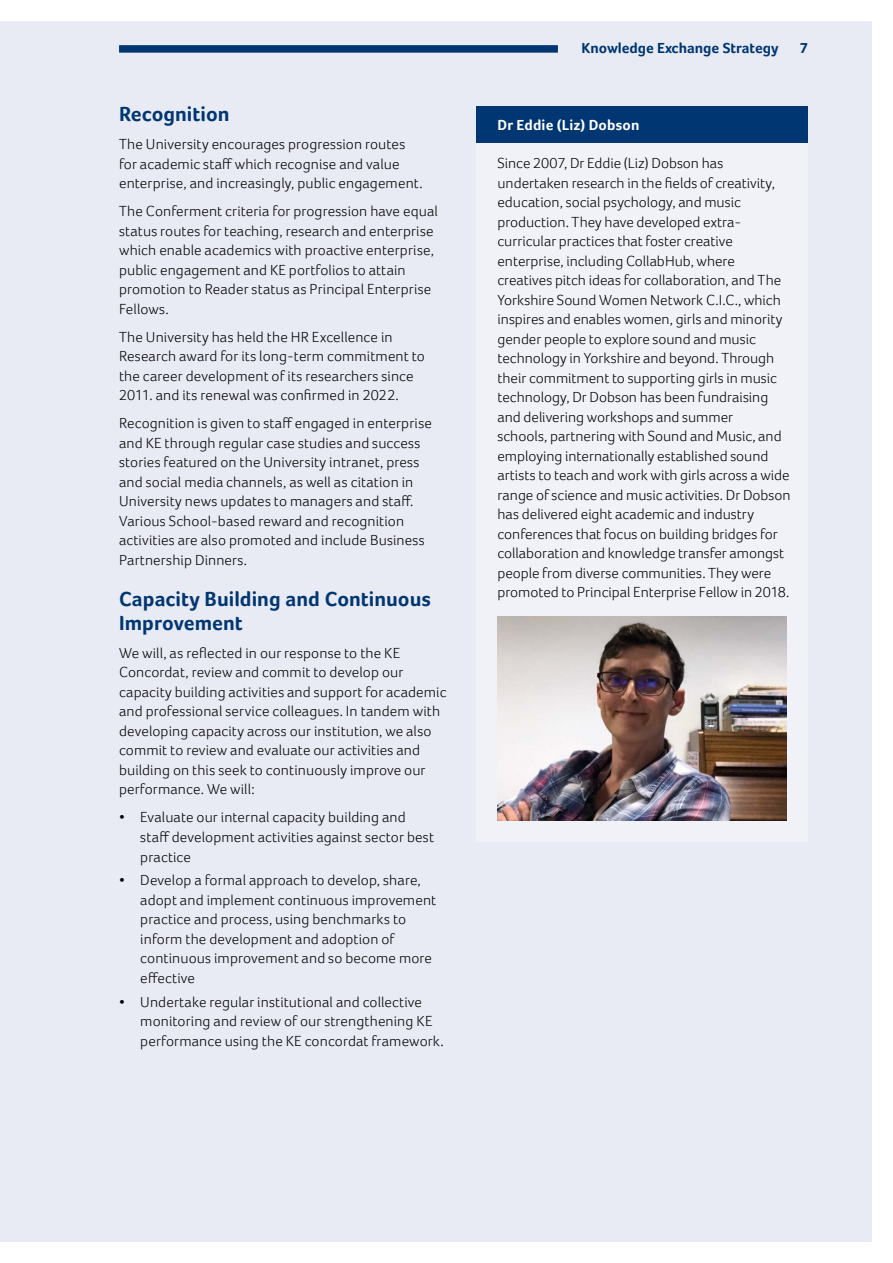
<style>
.page{position:relative;width:893px;height:1263px;background:#fff}
.page>*{position:absolute;margin:0;border:0;box-sizing:border-box;transform-origin:0 0}
.Sub_Heading{font:700 21px/24px "Foco";color:#003671}
.Body_copy_with_2_spa{font:300 15px/19.5px "Foco";letter-spacing:.01em;color:#000}
.Body_copy_indented_6{font:300 15px/19.5px "Foco";color:#000}
.Body_copy_bullets{font:300 15px/19.5px "Foco";letter-spacing:.01em;color:#000}
.Body_copy_bullets_6{font:300 15px/19.5px "Foco";letter-spacing:.01em;color:#000}
.t1{font:700 15px "Foco";color:#003671}
.Body_bold_2_spacing{font:700 15px "Foco";letter-spacing:.01em;color:#fff}
</style>
<div class="page">
<div style="left:0;top:21px;width:872px;height:1221px;background:#e8eaf4"></div>
<div style="left:119px;top:45px;width:439px;height:8px;background:#003671"></div>
<div style="left:476px;top:136px;width:332px;height:706px;background:#f1f2f8"></div>
<div style="left:476px;top:106px;width:332px;height:37px;background:#003671"></div>
<img style="left:497px;top:617px;width:290px;height:204px">
<p class="Sub_Heading" style="left:119px;top:102px;width:112px">Recognition</p>
<p class="Body_copy_with_2_spa" style="left:119px;top:134px;width:305px">The University encourages progression routes for academic staff which recognise and value enterprise, and increasingly, public engagement.</p>
<p class="Body_copy_with_2_spa" style="left:119px;top:201px;width:320px">The Conferment criteria for progression have equal status routes for teaching, research and enterprise which enable academics with proactive enterprise, public engagement and KE portfolios to attain promotion to Reader status as Principal Enterprise Fellows.</p>
<p class="Body_copy_with_2_spa" style="left:119px;top:327px;width:307px">The University has held the HR Excellence in Research award for its long-term commitment to the career development of its researchers since 2011. and its renewal was confirmed in 2022.</p>
<p class="Body_copy_with_2_spa" style="left:119px;top:413px;width:314px">Recognition is given to staff engaged in enterprise and KE through regular case studies and success stories featured on the University intranet, press and social media channels, as well as citation in University news updates to managers and staff.<br>Various School-based reward and recognition activities are also promoted and include Business Partnership Dinners.</p>
<p class="Sub_Heading" style="left:119px;top:587px;width:313px">Capacity Building and Continuous<br>Improvement</p>
<p class="Body_copy_with_2_spa" style="left:119px;top:643px;width:329px">We will, as reflected in our response to the KE Concordat, review and commit to develop our capacity building activities and support for academic and professional service colleagues. In tandem with developing capacity across our institution, we also commit to review and evaluate our activities and building on this seek to continuously improve our performance. We will:</p>
<p class="Body_copy_bullets" style="left:140px;top:807px;width:295px;text-indent:-21px">• Evaluate our internal capacity building and staff development activities against sector best practice</p>
<p class="Body_copy_bullets" style="left:140px;top:870px;width:297px;text-indent:-21px">• Develop a formal approach to develop, share, adopt and implement continuous improvement practice and process, using benchmarks to inform the development and adoption of continuous improvement and so become more effective</p>
<p class="Body_copy_bullets_6" style="left:140px;top:991px;width:305px;text-indent:-21px">• Undertake regular institutional and collective monitoring and review of our strengthening KE performance using the KE concordat framework.</p>
<p class="t1" style="left:581px;top:39px;width:198px">Knowledge Exchange Strategy</p>
<p class="t1" style="left:800px;top:39px;width:10px">7</p>
<p class="Body_bold_2_spacing" style="left:497px;top:116px;width:143px">Dr Eddie (Liz) Dobson</p>
<p class="Body_copy_indented_6" style="left:497px;top:153px;width:295px">Since 2007, Dr Eddie (Liz) Dobson has undertaken research in the fields of creativity, education, social psychology, and music production. They have developed extra&shy;curricular practices that foster creative enterprise, including CollabHub, where creatives pitch ideas for collaboration, and The Yorkshire Sound Women Network C.I.C., which inspires and enables women, girls and minority gender people to explore sound and music technology in Yorkshire and beyond. Through their commitment to supporting girls in music technology, Dr Dobson has been fundraising and delivering workshops and summer<br>schools, partnering with Sound and Music, and employing internationally established sound artists to teach and work with girls across a wide range of science and music activities. Dr Dobson has delivered eight academic and industry conferences that focus on building bridges for collaboration and knowledge transfer amongst people from diverse communities. They were promoted to Principal Enterprise Fellow in 2018.</p>
</div>
